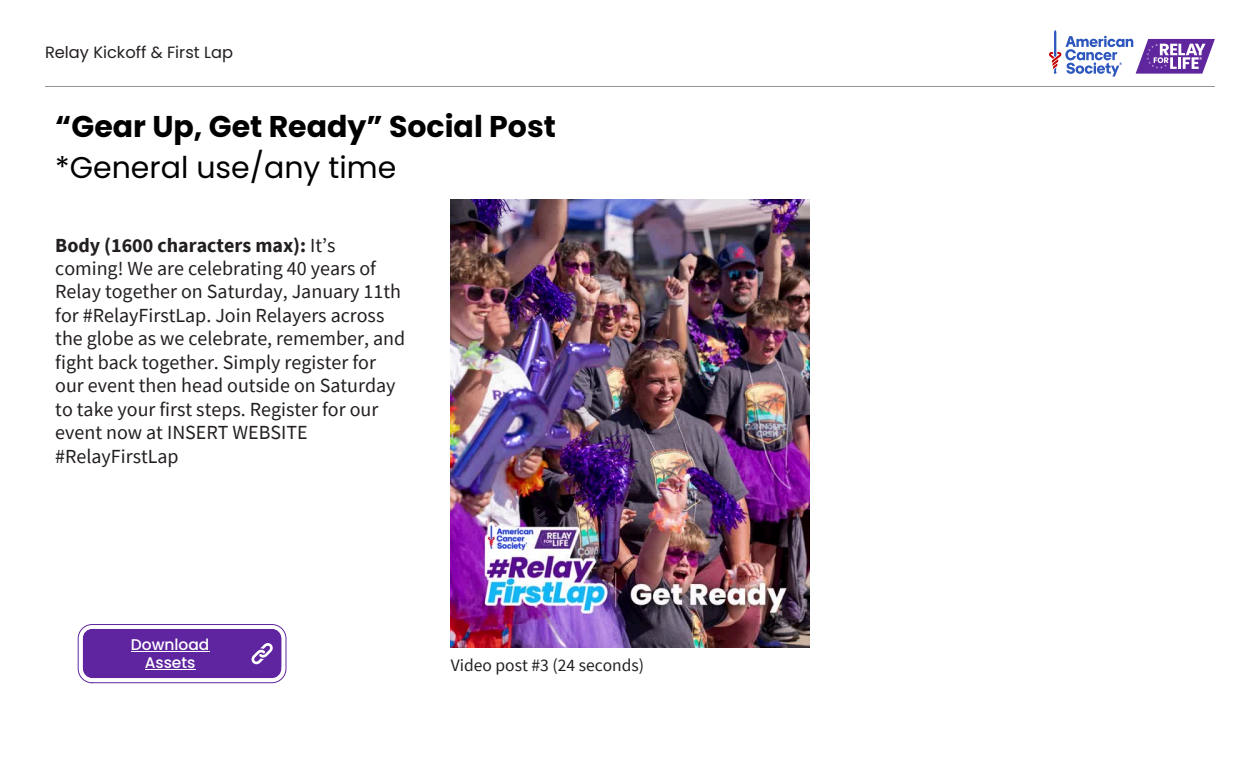
<style>
.page{position:relative;width:1260px;height:765px;background:#fff}
.page>*{position:absolute;margin:0;border:0;box-sizing:border-box;transform-origin:0 0}
.t1{font:700 30px/41.2px "Poppins";color:#000}
.t2{font:20px/23.5px "Source Sans Pro";color:#231f20}
.t3{font:17.5px "Source Sans Pro";color:#231f20}
.t4{font:16.25px "Poppins";color:#231f20}
.t5{font:500 15.5px "Poppins";color:#fff}
.s1{font-weight:400}
.s2{font-weight:700}
</style>
<div class="page">
<hr style="left:45px;top:86px;width:1170px;height:1px;background:#939598">
<img style="left:451px;top:200px;width:358px;height:448px">
<svg style="left:1049px;top:30px;width:166px;height:47px"></svg>
<div style="left:78px;top:624px;width:208px;height:59px;border:1px solid #fff;border-radius:14px"></div>
<div style="left:83px;top:629px;width:198px;height:49px;background:#5f249f;border-radius:9px"></div>
<svg style="left:83px;top:629px;width:198px;height:36px"></svg>
<hr style="left:131px;top:651px;width:78px;height:1px;background:#fff">
<hr style="left:145px;top:669px;width:51px;height:1px;background:#fff">
<p class="t4" style="left:45px;top:41px;width:190px">Relay Kickoff &amp; First Lap</p>
<h1 class="t1" style="left:55px;top:106px;width:502px">“Gear Up, Get Ready” Social Post <span class="s1">*General use/any time</span></h1>
<h2 class="t2" style="left:55px;top:233px;width:351px"><span class="s2">Body (1600 characters max):</span> It’s coming! We are celebrating 40 years of Relay together on Saturday, January 11th for #RelayFirstLap. Join Relayers across the globe as we celebrate, remember, and fight back together. Simply register for our event then head outside on Saturday to take your first steps. Register for our event now at INSERT WEBSITE #RelayFirstLap</h2>
<h3 class="t5" style="left:131px;top:634px;width:80px">Download</h3>
<p class="t5" style="left:145px;top:651px;width:52px">Assets</p>
<p class="t3" style="left:451px;top:654px;width:195px">Video post #3 (24 seconds)</p>
</div>
